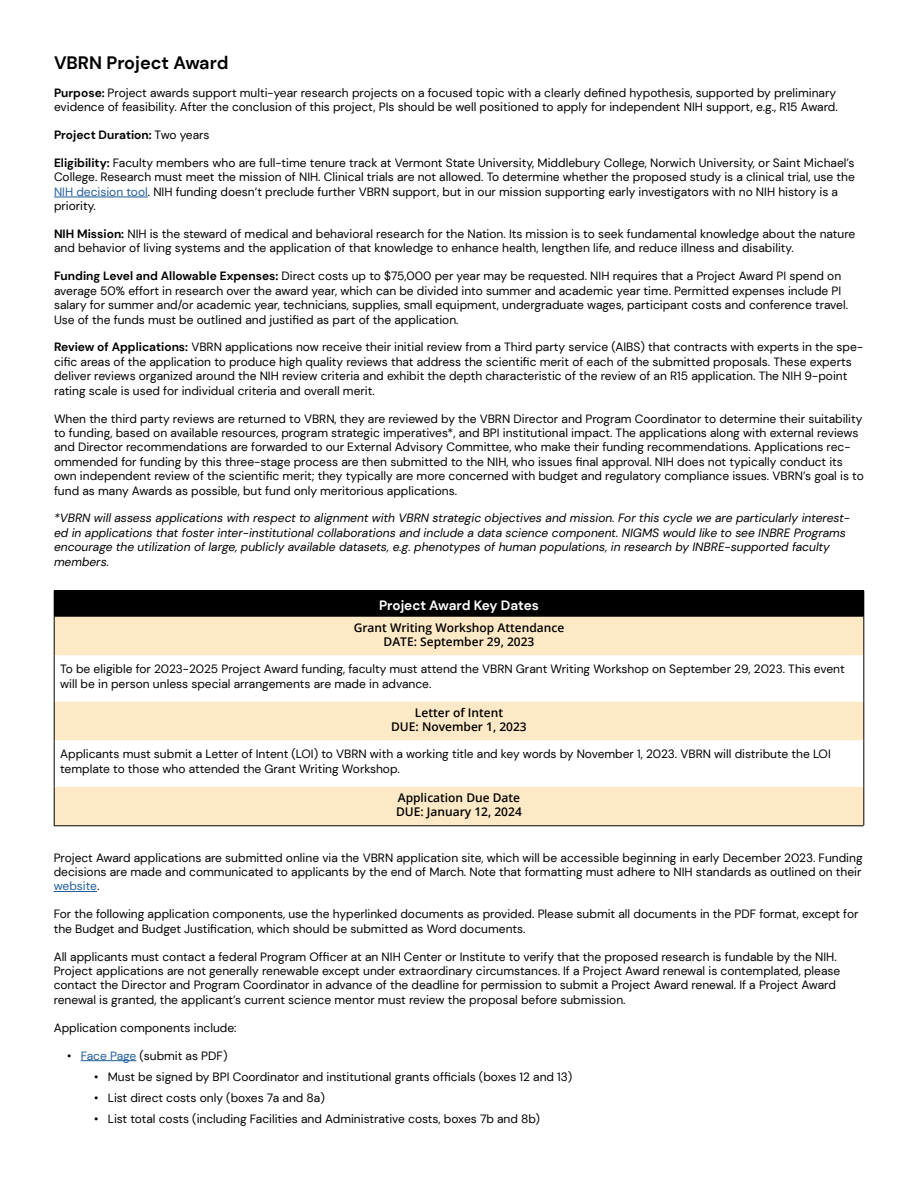
<style>
.page{position:relative;width:918px;height:1188px;background:#fff}
.page>*{position:absolute;margin:0;border:0;box-sizing:border-box;transform-origin:0 0}
.t1{font:700 18px "DM Sans";color:#000}
.t2{font:700 13.5px "DM Sans";letter-spacing:-.005em;color:#fff}
.t3{font:12px/14.4px "DM Sans";color:#000}
.t4{font:italic 12px/14.4px "DM Sans";color:#000}
.t5{font:600 12px/14.4px "Open Sans";color:#000;text-align:center}
.t6{font:700 12px "DM Sans";color:#000}
.s1{font-weight:700}
.s2{font-weight:400}
.s3{color:#215e9e}
</style>
<div class="page">
<div style="left:54px;top:591px;width:810px;height:25px;background:#000"></div>
<svg style="left:55px;top:617px;width:809px;height:208px;fill:#fee9c6"></svg>
<hr style="left:54px;top:590px;width:810px;height:1px;background:#000">
<svg style="left:864px;top:591px;width:1px;height:25px"></svg>
<hr style="left:54px;top:655px;width:1px;height:47px;background:#000">
<hr style="left:864px;top:655px;width:1px;height:47px;background:#000">
<hr style="left:54px;top:740px;width:1px;height:47px;background:#000">
<hr style="left:864px;top:740px;width:1px;height:47px;background:#000">
<hr style="left:54px;top:615px;width:810px;height:2px;background:#000">
<hr style="left:54px;top:616px;width:1px;height:39px;background:#000">
<hr style="left:864px;top:616px;width:1px;height:39px;background:#000">
<hr style="left:54px;top:702px;width:1px;height:38px;background:#000">
<hr style="left:864px;top:702px;width:1px;height:38px;background:#000">
<hr style="left:54px;top:787px;width:1px;height:38px;background:#000">
<hr style="left:864px;top:787px;width:1px;height:38px;background:#000">
<hr style="left:54px;top:197px;width:94px;height:1px;background:#215e9e">
<hr style="left:54px;top:826px;width:810px;height:1px;background:#000">
<hr style="left:54px;top:891px;width:43px;height:1px;background:#215e9e">
<hr style="left:81px;top:1060px;width:55px;height:1px;background:#215e9e">
<h1 class="t1" style="left:54px;top:51px;width:176px">VBRN Project Award</h1>
<p class="t3" style="left:54px;top:85px;width:785px"><span class="s1">Purpose:</span> Project awards support multi-year research projects on a focused topic with a clearly defined hypothesis, supported by preliminary evidence of feasibility. After the conclusion of this project, PIs should be well positioned to apply for independent NIH support, e.g., R15 Award.</p>
<p class="t6" style="left:54px;top:127px;width:157px">Project Duration: <span class="s2">Two years</span></p>
<p class="t3" style="left:54px;top:156px;width:802px"><span class="s1">Eligibility:</span> Faculty members who are full-time tenure track at Vermont State University, Middlebury College, Norwich University, or Saint Michael’s College. Research must meet the mission of NIH. Clinical trials are not allowed. To determine whether the proposed study is a clinical trial, use the <span class="s3">NIH decision tool</span>. NIH funding doesn’t preclude further VBRN support, but in our mission supporting early investigators with no NIH history is a priority.</p>
<p class="t3" style="left:54px;top:227px;width:803px"><span class="s1">NIH Mission:</span> NIH is the steward of medical and behavioral research for the Nation. Its mission is to seek fundamental knowledge about the nature and behavior of living systems and the application of that knowledge to enhance health, lengthen life, and reduce illness and disability.</p>
<p class="t3" style="left:54px;top:269px;width:796px"><span class="s1">Funding Level and Allowable Expenses:</span> Direct costs up to $75,000 per year may be requested. NIH requires that a Project Award PI spend on average 50% effort in research over the award year, which can be divided into summer and academic year time. Permitted expenses include PI salary for summer and/or academic year, technicians, supplies, small equipment, undergraduate wages, participant costs and conference travel.<br>Use of the funds must be outlined and justified as part of the application.</p>
<p class="t3" style="left:54px;top:340px;width:811px"><span class="s1">Review of Applications:</span> VBRN applications now receive their initial review from a Third party service (AIBS) that contracts with experts in the spe&shy;cific areas of the application to produce high quality reviews that address the scientific merit of each of the submitted proposals. These experts deliver reviews organized around the NIH review criteria and exhibit the depth characteristic of the review of an R15 application. The NIH 9-point rating scale is used for individual criteria and overall merit.</p>
<p class="t3" style="left:54px;top:411px;width:811px">When the third party reviews are returned to VBRN, they are reviewed by the VBRN Director and Program Coordinator to determine their suitability to funding, based on available resources, program strategic imperatives*, and BPI institutional impact. The applications along with external reviews and Director recommendations are forwarded to our External Advisory Committee, who make their funding recommendations. Applications rec&shy;ommended for funding by this three-stage process are then submitted to the NIH, who issues final approval. NIH does not typically conduct its own independent review of the scientific merit; they typically are more concerned with budget and regulatory compliance issues. VBRN’s goal is to fund as many Awards as possible, but fund only meritorious applications.</p>
<p class="t4" style="left:54px;top:511px;width:798px">*VBRN will assess applications with respect to alignment with VBRN strategic objectives and mission. For this cycle we are particularly interest&shy;ed in applications that foster inter-institutional collaborations and include a data science component. NIGMS would like to see INBRE Programs encourage the utilization of large, publicly available datasets, e.g. phenotypes of human populations, in research by INBRE-supported faculty members.</p>
<p class="t2" style="left:379px;top:597px;width:161px">Project Award Key Dates</p>
<p class="t5" style="left:354px;top:620px;width:212px">Grant Writing Workshop Attendance<br>DATE: September 29, 2023</p>
<p class="t3" style="left:60px;top:662px;width:786px">To be eligible for 2023-2025 Project Award funding, faculty must attend the VBRN Grant Writing Workshop on September 29, 2023. This event will be in person unless special arrangements are made in advance.</p>
<p class="t5" style="left:391px;top:705px;width:137px">Letter of Intent<br>DUE: November 1, 2023</p>
<p class="t3" style="left:60px;top:747px;width:772px">Applicants must submit a Letter of Intent (LOI) to VBRN with a working title and key words by November 1, 2023. VBRN will distribute the LOI template to those who attended the Grant Writing Workshop.</p>
<p class="t5" style="left:396px;top:790px;width:127px;text-align:left">Application Due Date<br>DUE: January 12, 2024</p>
<p class="t3" style="left:54px;top:850px;width:810px;text-align:justify">Project Award applications are submitted online via the VBRN application site, which will be accessible beginning in early December 2023. Funding decisions are made and communicated to applicants by the end of March. Note that formatting must adhere to NIH standards as outlined on their <span class="s3">website</span>.</p>
<p class="t3" style="left:54px;top:907px;width:806px">For the following application components, use the hyperlinked documents as provided. Please submit all documents in the PDF format, except for the Budget and Budget Justification, which should be submitted as Word documents.</p>
<p class="t3" style="left:54px;top:949px;width:788px">All applicants must contact a federal Program Officer at an NIH Center or Institute to verify that the proposed research is fundable by the NIH.<br>Project applications are not generally renewable except under extraordinary circumstances. If a Project Award renewal is contemplated, please contact the Director and Program Coordinator in advance of the deadline for permission to submit a Project Award renewal. If a Project Award renewal is granted, the applicant’s current science mentor must review the proposal before submission.</p>
<p class="t3" style="left:54px;top:1020px;width:184px">Application components include:</p>
<p class="t3" style="left:67px;top:1048px;width:162px">• <span class="s3">Face Page</span> (submit as PDF)</p>
<p class="t3" style="left:94px;top:1069px;width:480px">• Must be signed by BPI Coordinator and institutional grants officials (boxes 12 and 13)</p>
<p class="t3" style="left:94px;top:1090px;width:232px">• List direct costs only (boxes 7a and 8a)</p>
<p class="t3" style="left:94px;top:1111px;width:447px">• List total costs (including Facilities and Administrative costs, boxes 7b and 8b)</p>
</div>
